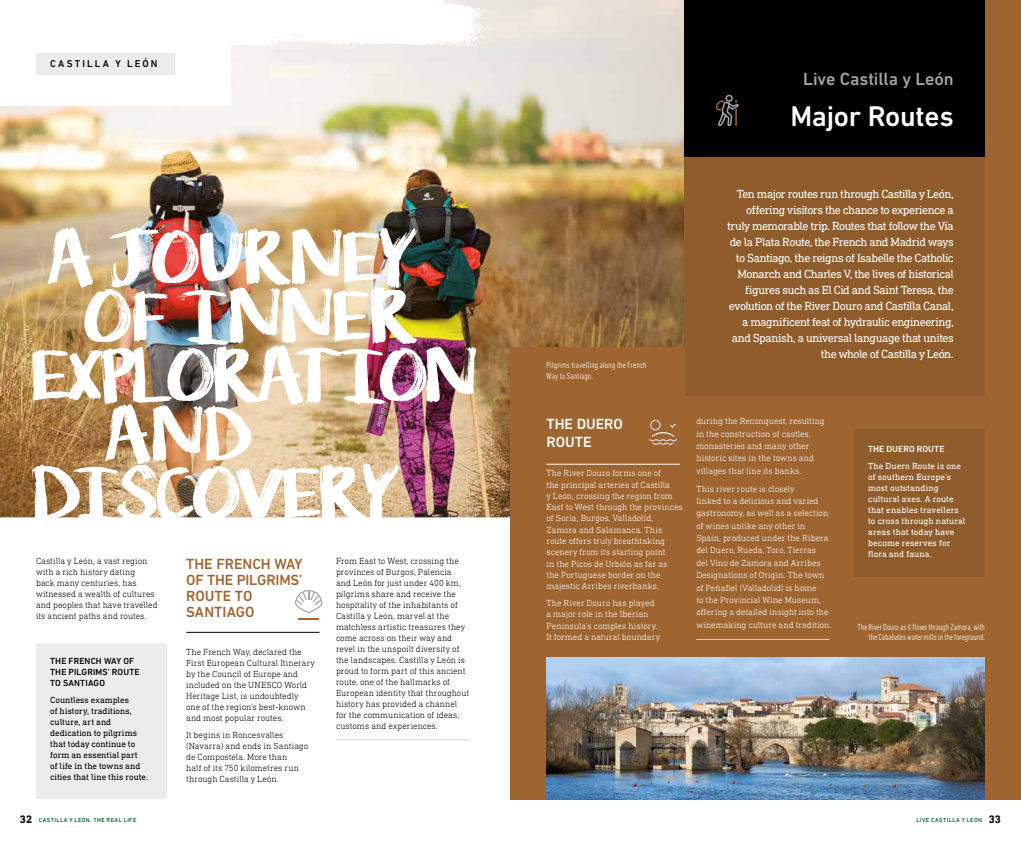
<style>
.page{position:relative;width:1021px;height:842px;background:#fff}
.page>*{position:absolute;margin:0;border:0;box-sizing:border-box;transform-origin:0 0}
.t1{font:65.2px "KG Lifeis Messy";letter-spacing:-.06em;color:#fff}
.t2{font:65.2px "KG Lifeis Messy";letter-spacing:-.08em;color:#fff}
.t3{font:500 29px "DIN Next LT Pro";letter-spacing:-.01em;color:#fff}
.t4{font:500 18px "DIN Next LT Pro";color:#a3a3a5}
.t5{font:500 15px/16px "DIN Next LT Pro";letter-spacing:-.005em;color:#9f6530}
.t6{font:500 15px/18px "DIN Next LT Pro";color:#fff}
.t7{font:12px/16px "DIN Next Slab Pro";letter-spacing:-.04em;color:#fff;text-align:right}
.t8{font:700 11px "DIN Next Slab Pro";color:#000}
.t9{font:500 10.1px "DIN Next LT Pro";letter-spacing:.215em;color:#000}
.t10{font:300 9px/11px "DIN Next Slab Pro";color:#000}
.t11{font:300 9px/12.4px "DIN Next Slab Pro";color:#fff}
.t12{font:9px/11px "DIN Next Slab Pro";letter-spacing:.01em;color:#fff}
.t13{font:9px/11px "DIN Next Slab Pro";color:#000}
.t14{font:300 condensed 9px/10.8px "DIN Next LT Pro";letter-spacing:-.005em;color:#fff}
.t15{font:500 9px/10.8px "DIN Next LT Pro";letter-spacing:.015em;color:#000}
.t16{font:500 9px "DIN Next LT Pro";letter-spacing:.015em;color:#fff}
.t17{font:500 6px "DIN Next LT Pro";letter-spacing:.065em;color:#07682e}
</style>
<div class="page">
<div style="left:510px;top:0;width:510px;height:799px;background:#9f6530"></div>
<img style="left:0;top:0;width:684px;height:517px">
<div style="left:684px;top:0;width:300px;height:157px;background:#000"></div>
<svg style="left:230px;top:0;width:273px;height:53px"></svg>
<div style="left:684px;top:157px;width:300px;height:238px;background:#905c2b"></div>
<div style="left:510px;top:348px;width:174px;height:169px;background:#9f6530"></div>
<div style="left:36px;top:643px;width:130px;height:156px;background:#edeced"></div>
<img style="left:546px;top:658px;width:438px;height:141px">
<div style="left:854px;top:429px;width:130px;height:148px;background:#905c2b"></div>
<hr style="left:186px;top:632px;width:133px;height:1px;background:#000">
<hr style="left:336px;top:739px;width:133px;height:1px;background:#d1d1d2">
<hr style="left:546px;top:464px;width:133px;height:1px;background:#fff">
<hr style="left:696px;top:639px;width:133px;height:1px;background:#d1d1d2">
<svg style="left:715px;top:94px;width:24px;height:33px"></svg>
<svg style="left:649px;top:420px;width:28px;height:25px"></svg>
<svg style="left:295px;top:590px;width:27px;height:23px"></svg>
<hr style="left:298px;top:618px;width:21px;height:2px;background:#9f6530">
<div style="left:0;top:0;width:230px;height:105px;background:#fff"></div>
<div style="left:36px;top:53px;width:138px;height:22px;background:#edeced"></div>
<p class="t9" style="left:50px;top:57px;width:109px">CASTILLA Y LEÓN</p>
<h1 class="t1" style="left:46px;top:208px;width:374px">A JOURNEY</h1>
<h1 class="t1" style="left:82px;top:267px;width:338px">OF INNER</h1>
<h1 class="t2" style="left:31px;top:325px;width:448px">EXPLORATION</h1>
<h1 class="t1" style="left:103px;top:384px;width:151px">AND</h1>
<h1 class="t1" style="left:31px;top:443px;width:371px">DISCOVERY</h1>
<p class="t10" style="left:36px;top:556px;width:123px">Castilla y León, a vast region with a rich history dating<br>back many centuries, has witnessed a wealth of cultures and peoples that have travelled its ancient paths and routes.</p>
<p class="t15" style="left:50px;top:656px;width:91px">THE FRENCH WAY OF<br>THE PILGRIMS’ ROUTE<br>TO SANTIAGO</p>
<p class="t13" style="left:50px;top:694px;width:100px">Countless examples<br>of history, traditions, culture, art and dedication to pilgrims that today continue to form an essential part<br>of life in the towns and cities that line this route.</p>
<h3 class="t5" style="left:186px;top:556px;width:118px">THE FRENCH WAY<br>OF THE PILGRIMS’<br>ROUTE TO<br>SANTIAGO</h3>
<p class="t10" style="left:186px;top:646px;width:130px">The French Way, declared the<br>First European Cultural Itinerary by the Council of Europe and included on the UNESCO World<br>Heritage List, is undoubtedly<br>one of the region’s best-known and most popular routes.</p>
<p class="t10" style="left:186px;top:729px;width:124px">It begins in Roncesvalles (Navarra) and ends in Santiago de Compostela. More than<br>half of its 750 kilometres run through Castilla y León.</p>
<p class="t10" style="left:336px;top:556px;width:135px">From East to West, crossing the provinces of Burgos, Palencia<br>and León for just under 400 km, pilgrims share and receive the hospitality of the inhabitants of<br>Castilla y León, marvel at the matchless artistic treasures they come across on their way and revel in the unspoilt diversity of the landscapes. Castilla y León is proud to form part of this ancient route, one of the hallmarks of<br>European identity that throughout history has provided a channel for the communication of ideas, customs and experiences.</p>
<h3 class="t4" style="left:803px;top:69px;width:152px">Live Castilla y León</h3>
<h2 class="t3" style="left:790px;top:99px;width:165px">Major Routes</h2>
<p class="t14" style="left:546px;top:360px;width:102px">Pilgrims travelling along the French<br>Way to Santiago.</p>
<p class="t7" style="left:727px;top:185px;width:228px">Ten major routes run through Castilla y León, offering visitors the chance to experience a truly memorable trip. Routes that follow the Vía de la Plata Route, the French and Madrid ways to Santiago, the reigns of Isabelle the Catholic Monarch and Charles V, the lives of historical figures such as El Cid and Saint Teresa, the evolution of the River Douro and Castilla Canal, a magnificent feat of hydraulic engineering, and Spanish, a universal language that unites the whole of Castilla y León.</p>
<h3 class="t6" style="left:546px;top:414px;width:78px">THE DUERO<br>ROUTE</h3>
<p class="t11" style="left:546px;top:467px;width:138px;line-height:11.3px">The River Douro forms one of<br>the principal arteries of Castilla<br>y León, crossing the region from<br>East to West through the provinces of Soria, Burgos, Valladolid,<br>Zamora and Salamanca. This route offers truly breathtaking scenery from its starting point<br>in the Picos de Urbión as far as<br>the Portuguese border on the majestic Arribes riverbanks.</p>
<p class="t11" style="left:546px;top:597px;width:115px;line-height:11.3px">The River Douro has played a major role in the Iberian<br>Peninsula’s complex history.<br>It formed a natural boundary</p>
<p class="t11" style="left:696px;top:415px;width:130px">during the Reconquest, resulting in the construction of castles, monasteries and many other historic sites in the towns and villages that line its banks.</p>
<p class="t11" style="left:696px;top:482px;width:137px">This river route is closely<br>linked to a delicious and varied gastronomy, as well as a selection of wines unlike any other in<br>Spain, produced under the Ribera del Duero, Rueda, Toro, Tierras<br>del Vino de Zamora and Arribes<br>Designations of Origin. The town of Peñafiel (Valladolid) is home<br>to the Provincial Wine Museum, offering a detailed insight into the winemaking culture and tradition.</p>
<p class="t16" style="left:868px;top:444px;width:78px">THE DUERO ROUTE</p>
<p class="t12" style="left:868px;top:460px;width:99px">The Duero Route is one of southern Europe’s most outstanding cultural axes. A route that enables travellers to cross through natural areas that today have become reserves for flora and fauna.</p>
<p class="t14" style="left:857px;top:621px;width:129px;text-align:right">The River Douro as it flows through Zamora, with the Cabañales water mills in the foreground.</p>
<p class="t8" style="left:20px;top:813px;width:14px">32</p>
<p class="t8" style="left:988px;top:813px;width:14px">33</p>
<p class="t17" style="left:39px;top:816px;width:99px">CASTILLA Y LEÓN. THE REAL LIFE</p>
<p class="t17" style="left:916px;top:816px;width:67px">LIVE CASTILLA Y LEÓN</p>
</div>
